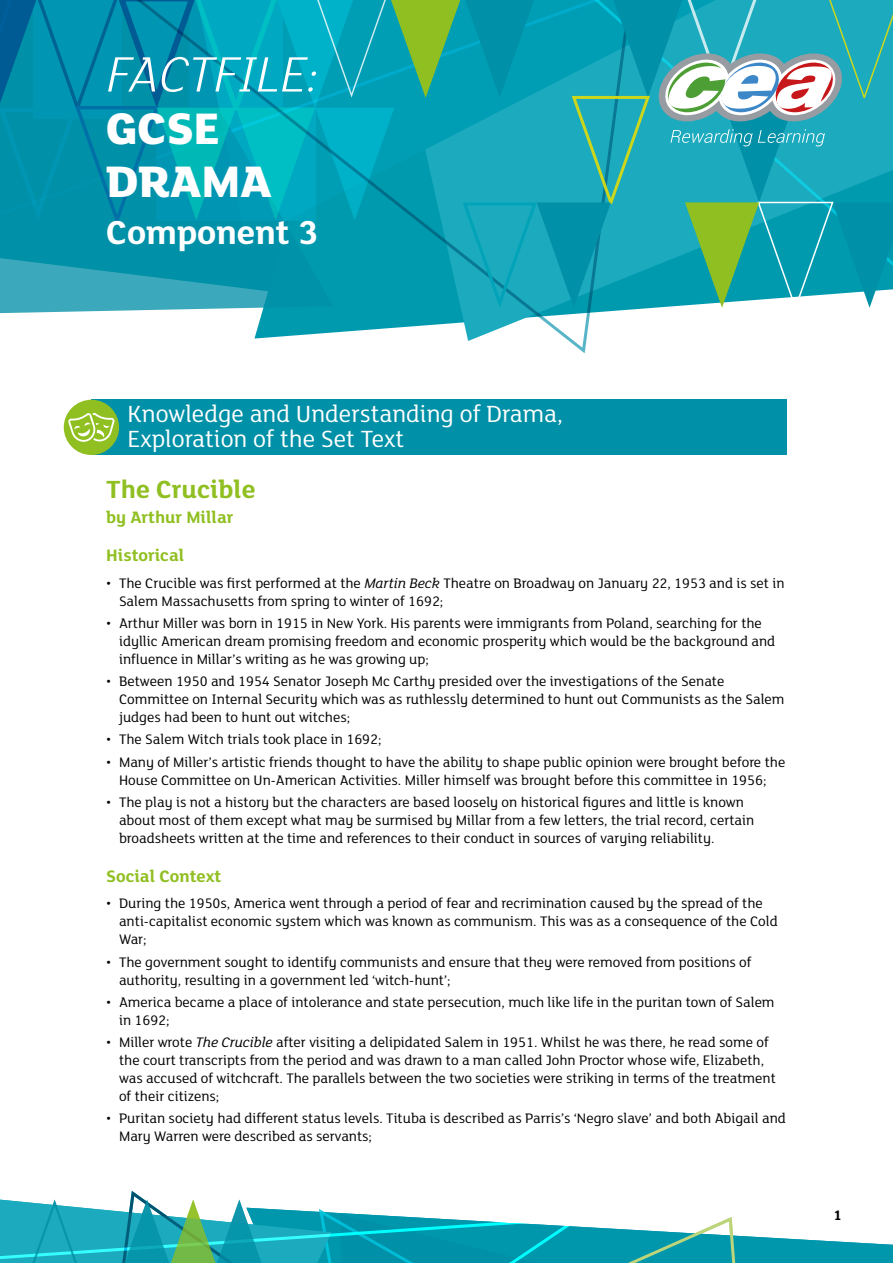
<style>
.page{position:relative;width:893px;height:1263px;background:#fff}
.page>*{position:absolute;margin:0;border:0;box-sizing:border-box;transform-origin:0 0}
.t1{font:italic 300 54px "FS Lola";color:#fff}
.t2{font:800 48px/52.5px "FS Lola";color:#fff}
.t3{font:700 36px "FS Lola";color:#fff}
.t4{font:700 27px "FS Lola";color:#90bf21}
.t5{font:25.5px/25.5px "FS Lola";color:#fff}
.t6{font:700 18px/38px "FS Lola";color:#90bf21}
.t7{font:15px/18px "FS Lola";color:#000}
.t8{font:700 15px "FS Lola";color:#000}
.s1{font-style:italic}
</style>
<div class="page">
<svg style="left:0;top:312px;width:598px;height:42px"></svg>
<svg style="left:0;top:0;width:893px;height:312px;background:#1aa2b2"></svg>
<div style="left:91px;top:400px;width:696px;height:55px;background:#0090a7"></div>
<div style="left:66px;top:402px;width:51px;height:51px;background:#90bf21;border-radius:50%"></div>
<div style="left:64px;top:400px;width:55px;height:55px;border:4px solid #90bf21;border-radius:50%"></div>
<svg style="left:68px;top:413px;width:47px;height:30px"></svg>
<svg style="left:0;top:1191px;width:893px;height:72px"></svg>
<h1 class="t1" style="left:106px;top:39px;width:214px">FACTFILE:</h1>
<h2 class="t2" style="left:106px;top:100px;width:167px">GCSE<br>DRAMA</h2>
<h3 class="t3" style="left:106px;top:208px;width:214px">Component 3</h3>
<h3 class="t5" style="left:128px;top:400px;width:437px">Knowledge and Understanding of Drama,<br>Exploration of the Set Text</h3>
<h3 class="t4" style="left:106px;top:470px;width:151px">The Crucible</h3>
<p class="t6" style="left:106px;top:497px;width:129px">by Arthur Millar<br>Historical</p>
<p class="t7" style="left:119px;top:573px;width:667px;text-indent:-13px">• The Crucible was first performed at the <span class="s1">Martin Beck</span> Theatre on Broadway on January 22, 1953 and is set in<br>Salem Massachusetts from spring to winter of 1692;</p>
<p class="t7" style="left:119px;top:613px;width:658px;text-indent:-13px">• Arthur Miller was born in 1915 in New York. His parents were immigrants from Poland, searching for the idyllic American dream promising freedom and economic prosperity which would be the background and influence in Millar’s writing as he was growing up;</p>
<p class="t7" style="left:119px;top:671px;width:667px;text-indent:-13px">• Between 1950 and 1954 Senator Joseph Mc Carthy presided over the investigations of the Senate<br>Committee on Internal Security which was as ruthlessly determined to hunt out Communists as the Salem judges had been to hunt out witches;</p>
<p class="t7" style="left:106px;top:730px;width:277px">• The Salem Witch trials took place in 1692;</p>
<p class="t7" style="left:106px;top:752px;width:680px;text-align:center">• Many of Miller’s artistic friends thought to have the ability to shape public opinion were brought before the<br>House Committee on Un-American Activities. Miller himself was brought before this committee in 1956;</p>
<p class="t7" style="left:119px;top:792px;width:637px;text-indent:-13px">• The play is not a history but the characters are based loosely on historical figures and little is known about most of them except what may be surmised by Millar from a few letters, the trial record, certain broadsheets written at the time and references to their conduct in sources of varying reliability.</p>
<p class="t6" style="left:106px;top:856px;width:117px">Social Context</p>
<p class="t7" style="left:119px;top:894px;width:660px;text-indent:-13px">• During the 1950s, America went through a period of fear and recrimination caused by the spread of the anti-capitalist economic system which was known as communism. This was as a consequence of the Cold<br>War;</p>
<p class="t7" style="left:119px;top:952px;width:634px;text-indent:-13px">• The government sought to identify communists and ensure that they were removed from positions of authority, resulting in a government led ‘witch-hunt’;</p>
<p class="t7" style="left:119px;top:992px;width:657px;text-indent:-13px">• America became a place of intolerance and state persecution, much like life in the puritan town of Salem in 1692;</p>
<p class="t7" style="left:119px;top:1032px;width:658px;text-indent:-13px">• Miller wrote <span class="s1">The Crucible</span> after visiting a delipidated Salem in 1951. Whilst he was there, he read some of the court transcripts from the period and was drawn to a man called John Proctor whose wife, Elizabeth, was accused of witchcraft. The parallels between the two societies were striking in terms of the treatment of their citizens;</p>
<p class="t7" style="left:119px;top:1109px;width:668px;text-indent:-13px">• Puritan society had different status levels. Tituba is described as Parris’s ‘Negro slave’ and both Abigail and<br>Mary Warren were described as servants;</p>
<p class="t8" style="left:834px;top:1205px;width:10px">1</p>
</div>
